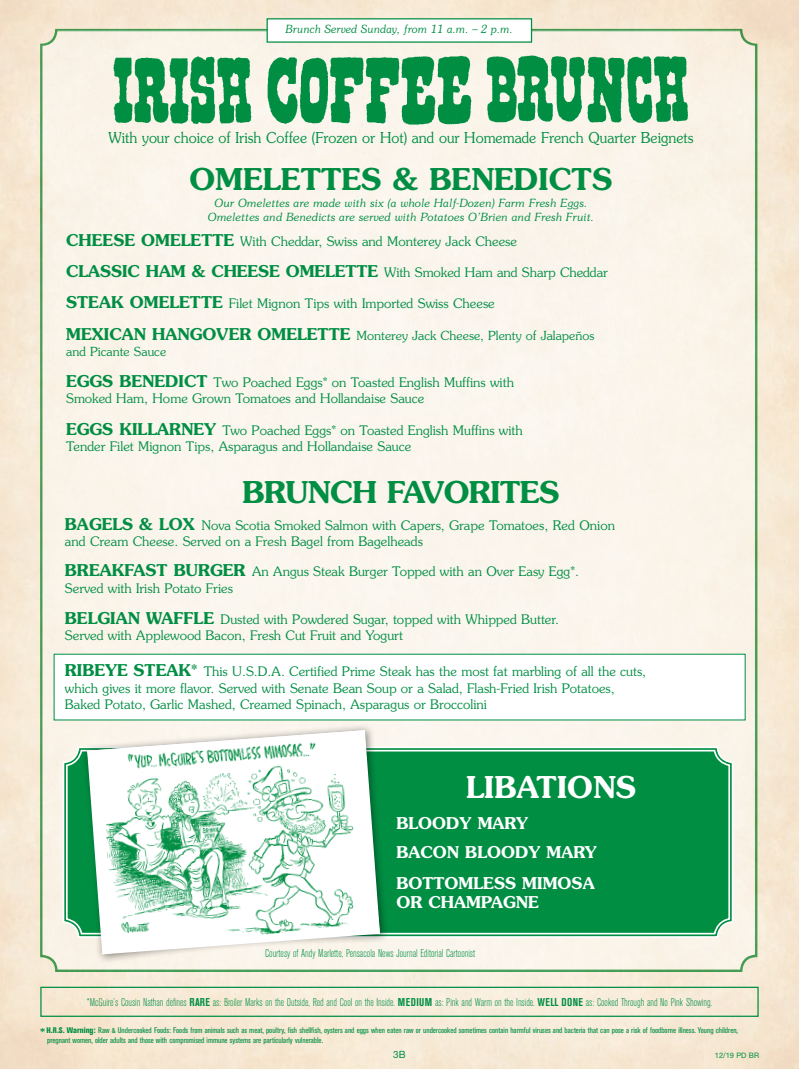
<style>
.page{position:relative;width:799px;height:1069px;background:#fff}
.page>*{position:absolute;margin:0;border:0;box-sizing:border-box;transform-origin:0 0}
.t1{font:600 30px "Souvenir";color:#008e43}
.t2{font:600 30px "Souvenir";letter-spacing:-.02em;color:#008e43}
.t3{font:600 30px "Souvenir";color:#fff}
.t4{font:600 16.25px/28.9px "Souvenir";color:#fff}
.t5{font:300 15px "Souvenir";color:#008e43;scale:.95 1}
.t6{font:300 13.12px/16.2px "Souvenir";color:#008e43}
.t7{font:300 12.5px/16.2px "Souvenir";color:#008e43}
.t8{font:300 condensed 11.25px "Akzidenz Grotesk BE";color:#008e43;scale:.96 1}
.t9{font:italic 300 11.25px/13.5px "Souvenir";color:#008e43;text-align:center}
.t10{font:italic 300 11.25px "Souvenir";color:#008e43;scale:.95 1}
.t11{font:10px "Helvetica Neue";color:#008e43}
.t12{font:condensed 8.12px/9.2px "Akzidenz Grotesk BE";color:#008e43;scale:1.07 1}
.t13{font:7.5px "Helvetica Neue";color:#008e43}
.s1{font-weight:600;font-size:16.25px}
.s2{font-weight:700}
.s3{font-family:"Droid Serif";font-weight:700;font-stretch:normal;font-size:10.38px}
.s4{font-weight:800}
</style>
<div class="page">
<img style="left:0;top:0;width:799px;height:1069px">
<div style="left:42px;top:30px;width:713px;height:939px;background:#faf5ec;border-radius:15px"></div>
<div style="left:40px;top:986px;width:718px;height:31px;border:1px solid #008e43"></div>
<div style="left:266px;top:18px;width:266px;height:25px;background:#fff;border:1px solid #008e43"></div>
<img style="left:113px;top:53px;width:582px;height:72px">
<div style="left:54px;top:654px;width:691px;height:66px;background:#fff"></div>
<div style="left:63px;top:746px;width:670px;height:192px;background:#008e43"></div>
<div style="left:66px;top:750px;width:664px;height:184px;border:2px solid #fff;border-radius:15px"></div>
<div style="left:81px;top:724px;width:309px;height:240px;background:#000;opacity:.5"></div>
<svg style="left:87px;top:730px;width:293px;height:224px"></svg>
<img style="left:97px;top:731px;width:267px;height:218px">
<p class="t10" style="left:286px;top:22px;width:241px">Brunch Served Sunday, from 11 a.m. – 2 p.m.</p>
<p class="t5" style="left:108px;top:128px;width:617px">With your choice of Irish Coffee (Frozen or Hot) and our Homemade French Quarter Beignets</p>
<h1 class="t1" style="left:190px;top:160px;width:424px">OMELETTES &amp; BENEDICTS</h1>
<p class="t9" style="left:208px;top:196px;width:388px">Our Omelettes are made with six (a whole Half-Dozen) Farm Fresh Eggs.<br>Omelettes and Benedicts are served with Potatoes O’Brien and Fresh Fruit.</p>
<p class="t6" style="left:66px;top:232px;width:452px"><span class="s1">CHEESE OMELETTE</span> With Cheddar, Swiss and Monterey Jack Cheese</p>
<p class="t6" style="left:66px;top:264px;width:543px"><span class="s1">CLASSIC HAM &amp; CHEESE OMELETTE</span> With Smoked Ham and Sharp Cheddar</p>
<p class="t6" style="left:66px;top:295px;width:430px"><span class="s1">STEAK OMELETTE</span> Filet Mignon Tips with Imported Swiss Cheese</p>
<p class="t7" style="left:66px;top:327px;width:530px"><span class="s1">MEXICAN HANGOVER OMELETTE</span> Monterey Jack Cheese, Plenty of Jalapeños and Picante Sauce</p>
<p class="t6" style="left:66px;top:374px;width:449px"><span class="s1">EGGS BENEDICT</span> Two Poached Eggs* on Toasted English Muffins with<br>Smoked Ham, Home Grown Tomatoes and Hollandaise Sauce</p>
<p class="t6" style="left:66px;top:422px;width:458px"><span class="s1">EGGS KILLARNEY</span> Two Poached Eggs* on Toasted English Muffins with<br>Tender Filet Mignon Tips, Asparagus and Hollandaise Sauce</p>
<h1 class="t2" style="left:242px;top:473px;width:318px">BRUNCH FAVORITES</h1>
<p class="t6" style="left:65px;top:517px;width:551px"><span class="s1">BAGELS &amp; LOX</span> Nova Scotia Smoked Salmon with Capers, Grape Tomatoes, Red Onion and Cream Cheese. Served on a Fresh Bagel from Bagelheads</p>
<p class="t6" style="left:65px;top:563px;width:516px"><span class="s1">BREAKFAST BURGER</span> An Angus Steak Burger Topped with an Over Easy Egg*.<br>Served with Irish Potato Fries</p>
<p class="t6" style="left:65px;top:611px;width:495px"><span class="s1">BELGIAN WAFFLE</span> Dusted with Powdered Sugar, topped with Whipped Butter.<br>Served with Applewood Bacon, Fresh Cut Fruit and Yogurt</p>
<p class="t6" style="left:65px;top:663px;width:583px"><span class="s1">RIBEYE STEAK*</span> This U.S.D.A. Certified Prime Steak has the most fat marbling of all the cuts, which gives it more flavor. Served with Senate Bean Soup or a Salad, Flash-Fried Irish Potatoes,<br>Baked Potato, Garlic Mashed, Creamed Spinach, Asparagus or Broccolini</p>
<h1 class="t3" style="left:466px;top:768px;width:171px">LIBATIONS</h1>
<p class="t4" style="left:396px;top:808px;width:202px">BLOODY MARY<br>BACON BLOODY MARY</p>
<p class="t4" style="left:396px;top:874px;width:200px;line-height:18.8px">BOTTOMLESS MIMOSA<br>OR CHAMPAGNE</p>
<p class="t8" style="left:265px;top:947px;width:220px">Courtesy of Andy Marlette, Pensacola News Journal Editorial Cartoonist</p>
<p class="t8" style="left:87px;top:995px;width:653px">*McGuire’s Cousin Nathan defines <span class="s2">RARE</span> as: Broiler Marks on the Outside, Red and Cool on the Inside. <span class="s2">MEDIUM</span> as: Pink and Warm on the Inside. <span class="s2">WELL DONE</span> as: Cooked Through and No Pink Showing.</p>
<p class="t12" style="left:47px;top:1026px;width:647px;text-indent:-7px"><span class="s3">*</span> <span class="s4">H.R.S. Warning:</span> Raw &amp; Undercooked Foods: Foods from animals such as meat, poultry, fish shellfish, oysters and eggs when eaten raw or undercooked sometimes contain harmful viruses and bacteria that can pose a risk of foodborne illness. Young children, pregnant women, older adults and those with compromised immune systems are particularly vulnerable.</p>
<p class="t11" style="left:393px;top:1049px;width:14px">3B</p>
<p class="t13" style="left:715px;top:1051px;width:46px">12/19 PD BR</p>
</div>
